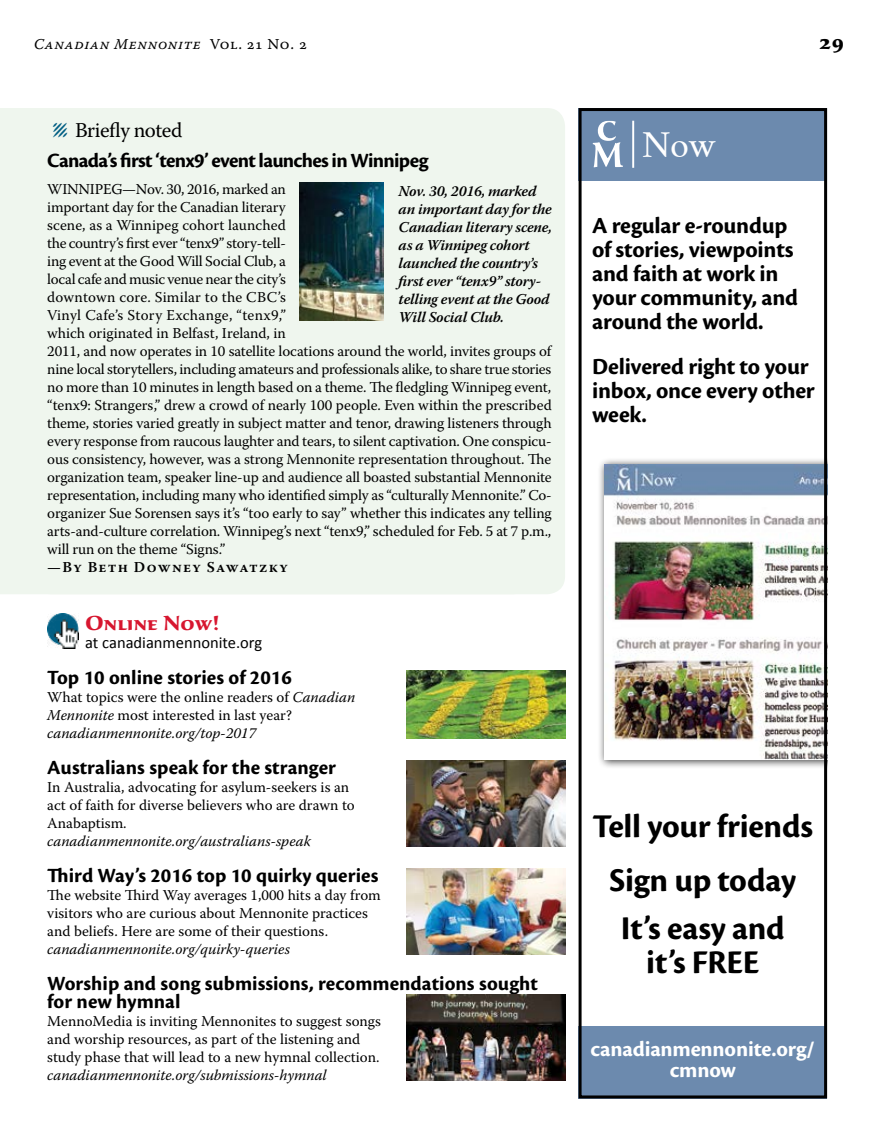
<style>
.page{position:relative;width:878px;height:1148px;background:#fff}
.page>*{position:absolute;margin:0;border:0;box-sizing:border-box;transform-origin:0 0}
.t1{font:700 34.5px/53.2px "Cronos Pro";letter-spacing:-.01em;color:#000;text-align:center}
.t2{font:32.85px "Crimson Text";color:#fff}
.t3{font:700 24px/24px "Cronos Pro";letter-spacing:-.01em;color:#000}
.t4{font:700 22.5px/21px "Cronos Pro";letter-spacing:-.01em;color:#fff;text-align:center}
.t5{font:700 21px/18px "Cronos Pro";color:#000}
.t6{font:21px "Warnock Pro";letter-spacing:-.02em;color:#000}
.t7{font:700 21px "Sava Pro";letter-spacing:-.01em;color:#d7162f}
.t8{font:700 21px "Sava Pro";color:#000}
.t9{font:16.5px "Calibri";color:#000}
.t10{font:15px/18px "Warnock Pro";letter-spacing:-.005em;color:#000}
.t11{font:italic 600 15px/18px "Warnock Pro";letter-spacing:-.015em;color:#000}
.t12{font:italic 15px "Warnock Pro";color:#000}
.t13{font:15px "Warnock Pro It Capt";letter-spacing:.035em;color:#000}
.t14{font:600 15px "Warnock Pro";letter-spacing:.09em;color:#000}
.s1{font-family:"Warnock Pro Capt"}
.s2{font-size:30px;color:#005e83}
.s3{font-style:italic}
</style>
<div class="page">
<div style="left:0;top:108px;width:48px;height:486px;background:#eff6ee"></div>
<div style="left:578px;top:108px;width:249px;height:72px;background:#6c8aae"></div>
<div style="left:578px;top:1026px;width:249px;height:72px;background:#6c8aae"></div>
<div style="left:597px;top:457px;width:230px;height:312px;background:#000;opacity:.75"></div>
<img style="left:604px;top:464px;width:219px;height:296px">
<svg style="left:592px;top:121px;width:31px;height:47px"></svg>
<hr style="left:632px;top:121px;width:2px;height:47px;background:#fff">
<div style="left:578px;top:108px;width:249px;height:990px;border:3px solid #000"></div>
<div style="left:34px;top:108px;width:531px;height:486px;background:#eff6ee;border-radius:18px"></div>
<img style="left:299px;top:183px;width:84px;height:137px">
<img style="left:47px;top:613px;width:31px;height:35px">
<img style="left:406px;top:994px;width:159px;height:86px">
<img style="left:406px;top:760px;width:159px;height:86px">
<img style="left:406px;top:868px;width:159px;height:86px">
<img style="left:406px;top:670px;width:159px;height:68px">
<p class="t13" style="left:34px;top:35px;width:274px">Canadian Mennonite <span class="s1">Vol. 21 No. 2</span></p>
<h3 class="t8" style="left:819px;top:28px;width:27px">29</h3>
<h3 class="t6" style="left:52px;top:117px;width:132px"><span class="s2">Λ</span> Briefly noted</h3>
<h3 class="t5" style="left:47px;top:152px;width:383px">Canada’s first ‘tenx9’ event launches in Winnipeg</h3>
<p class="t10" style="left:47px;top:180px;width:506px">WINNIPEG—Nov. 30, 2016, marked an<br>important day for the Canadian literary<br>scene, as a Winnipeg cohort launched<br>the country’s first ever “tenx9” story-tell-<br>ing event at the Good Will Social Club, a<br>local cafe and music venue near the city’s<br>downtown core. Similar to the CBC’s<br>Vinyl Cafe’s Story Exchange, “tenx9,”<br>which originated in Belfast, Ireland, in<br>2011, and now operates in 10 satellite locations around the world, invites groups of nine local storytellers, including amateurs and professionals alike, to share true stories no more than 10 minutes in length based on a theme. The fledgling Winnipeg event, “tenx9: Strangers,” drew a crowd of nearly 100 people. Even within the prescribed theme, stories varied greatly in subject matter and tenor, drawing listeners through every response from raucous laughter and tears, to silent captivation. One conspicu&shy;ous consistency, however, was a strong Mennonite representation throughout. The organization team, speaker line-up and audience all boasted substantial Mennonite representation, including many who identified simply as “culturally Mennonite.” Co&shy;organizer Sue Sorensen says it’s “too early to say” whether this indicates any telling arts-and-culture correlation. Winnipeg’s next “tenx9,” scheduled for Feb. 5 at 7 p.m., will run on the theme “Signs.”</p>
<p class="t14" style="left:47px;top:558px;width:242px">—By Beth Downey Sawatzky</p>
<p class="t11" style="left:398px;top:181px;width:155px">Nov. 30, 2016, marked an important day for the<br>Canadian literary scene, as a Winnipeg cohort launched the country’s first ever “tenx9” story&shy;telling event at the Good<br>Will Social Club.</p>
<h3 class="t7" style="left:85px;top:609px;width:136px">Online Now!</h3>
<p class="t9" style="left:85px;top:632px;width:178px">at canadianmennonite.org</p>
<h3 class="t5" style="left:47px;top:669px;width:246px">Top 10 online stories of 2016</h3>
<p class="t10" style="left:47px;top:688px;width:309px">What topics were the online readers of <span class="s3">Canadian<br>Mennonite</span> most interested in last year? <span class="s3">canadianmennonite.org/top-2017</span></p>
<h3 class="t5" style="left:47px;top:759px;width:290px">Australians speak for the stranger</h3>
<p class="t10" style="left:47px;top:778px;width:309px">In Australia, advocating for asylum-seekers is an act of faith for diverse believers who are drawn to<br>Anabaptism.</p>
<p class="t12" style="left:47px;top:832px;width:265px">canadianmennonite.org/australians-speak</p>
<h3 class="t5" style="left:47px;top:867px;width:332px">Third Way’s 2016 top 10 quirky queries</h3>
<p class="t10" style="left:47px;top:886px;width:335px">The website Third Way averages 1,000 hits a day from visitors who are curious about Mennonite practices and beliefs. Here are some of their questions.</p>
<p class="t12" style="left:47px;top:940px;width:244px">canadianmennonite.org/quirky-queries</p>
<h3 class="t5" style="left:47px;top:975px;width:492px">Worship and song submissions, recommendations sought for new hymnal</h3>
<p class="t10" style="left:47px;top:1012px;width:335px">MennoMedia is inviting Mennonites to suggest songs and worship resources, as part of the listening and study phase that will lead to a new hymnal collection.</p>
<p class="t12" style="left:47px;top:1066px;width:281px">canadianmennonite.org/submissions-hymnal</p>
<h2 class="t2" style="left:642px;top:125px;width:75px">Now</h2>
<h3 class="t3" style="left:592px;top:214px;width:207px">A regular e-roundup of stories, viewpoints and faith at work in your community, and around the world.</h3>
<h3 class="t3" style="left:592px;top:354px;width:224px">Delivered right to your inbox, once every other week.</h3>
<h1 class="t1" style="left:592px;top:800px;width:222px">Tell your friends<br>Sign up today</h1>
<h1 class="t1" style="left:621px;top:911px;width:165px;line-height:34.5px">It’s easy and it’s FREE</h1>
<h3 class="t4" style="left:590px;top:1038px;width:226px">canadianmennonite.org/ cmnow</h3>
</div>
